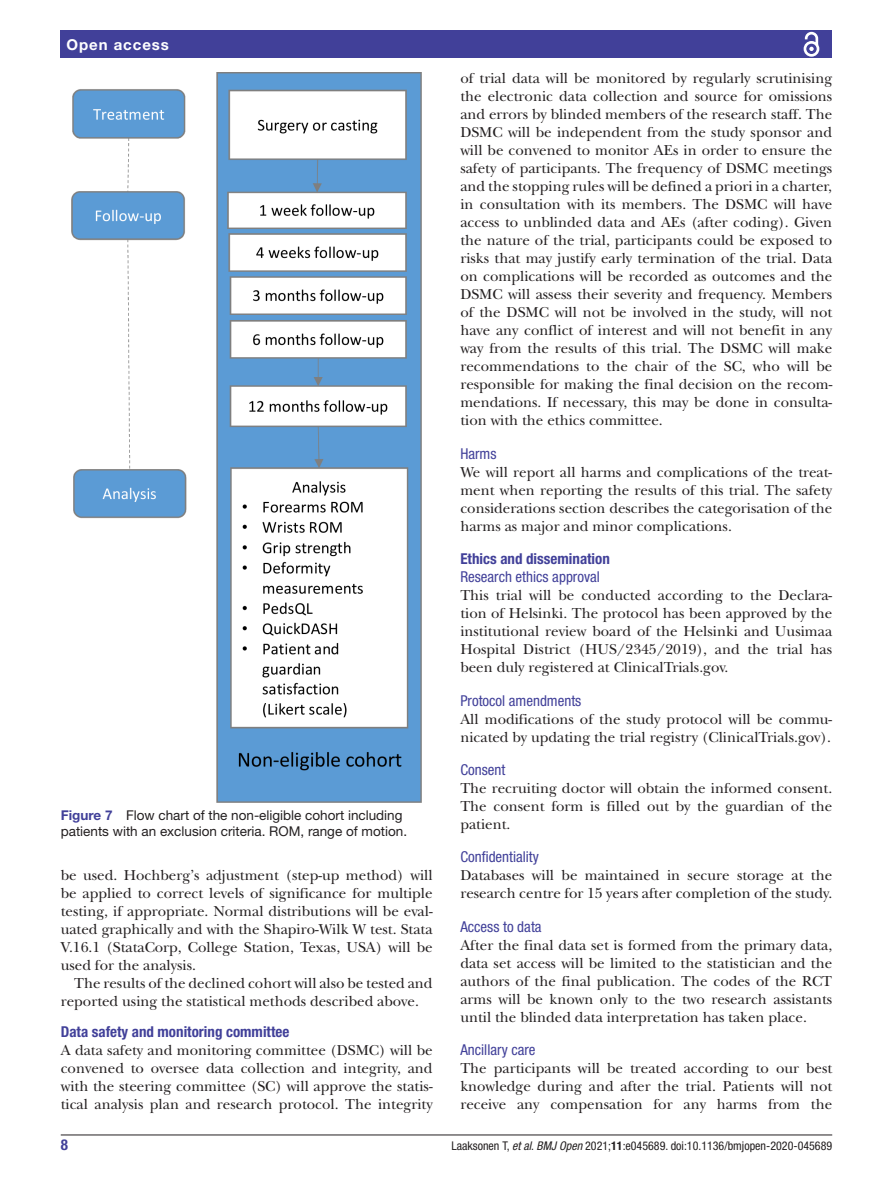
<style>
.page{position:relative;width:893px;height:1191px;background:#fff}
.page>*{position:absolute;margin:0;border:0;box-sizing:border-box;transform-origin:0 0}
.t1{font:15px/18px "New Baskerville";color:#231f20;text-align:justify}
.t2{font:condensed 15px "Helvetica Neue LT Std";color:#414099}
.t3{font:700 condensed 15px "Helvetica Neue LT Std";color:#414099}
.t4{font:700 15px "Helvetica Neue LT Std";letter-spacing:.065em;color:#fff}
.t5{font:13.5px/16.2px "Helvetica Neue LT Std";color:#231f20}
.t6{font:condensed 12px "Helvetica Neue LT Std";color:#231f20}
.s1{font-weight:700;color:#414099}
.s2{font-style:italic}
.s3{font-weight:700}
</style>
<div class="page">
<hr style="left:61px;top:1134px;width:771px;height:1px;background:#231f20">
<div style="left:61px;top:31px;width:771px;height:27px;background:#414099"></div>
<svg style="left:803px;top:31px;width:17px;height:26px"></svg>
<img style="left:72px;top:73px;width:350px;height:729px">
<p class="t4" style="left:66px;top:35px;width:104px">Open access</p>
<p class="t5" style="left:61px;top:806px;width:348px"><span class="s1">Figure 7</span> Flow chart of the non-eligible cohort including patients with an exclusion criteria. ROM, range of motion.</p>
<p class="t1" style="left:61px;top:866px;width:373px">be used. Hochberg’s adjustment (step-up method) will be applied to correct levels of significance for multiple testing, if appropriate. Normal distributions will be eval&shy;uated graphically and with the Shapiro-Wilk W test. Stata V.16.1 (StataCorp, College Station, Texas, USA) will be used for the analysis.</p>
<p class="t1" style="left:61px;top:974px;width:373px;text-indent:14px">The results of the declined cohort will also be tested and reported using the statistical methods described above.</p>
<p class="t3" style="left:61px;top:1023px;width:230px">Data safety and monitoring committee</p>
<p class="t1" style="left:61px;top:1041px;width:373px">A data safety and monitoring committee (DSMC) will be convened to oversee data collection and integrity, and with the steering committee (SC) will approve the statis&shy;tical analysis plan and research protocol. The integrity</p>
<p class="t1" style="left:460px;top:69px;width:373px">of trial data will be monitored by regularly scrutinising the electronic data collection and source for omissions and errors by blinded members of the research staff. The DSMC will be independent from the study sponsor and will be convened to monitor AEs in order to ensure the safety of participants. The frequency of DSMC meetings and the stopping rules will be defined a priori in a charter, in consultation with its members. The DSMC will have access to unblinded data and AEs (after coding). Given the nature of the trial, participants could be exposed to risks that may justify early termination of the trial. Data on complications will be recorded as outcomes and the DSMC will assess their severity and frequency. Members of the DSMC will not be involved in the study, will not have any conflict of interest and will not benefit in any way from the results of this trial. The DSMC will make recommendations to the chair of the SC, who will be responsible for making the final decision on the recom&shy;mendations. If necessary, this may be done in consulta&shy;tion with the ethics committee.</p>
<p class="t2" style="left:460px;top:444px;width:38px">Harms</p>
<p class="t1" style="left:460px;top:463px;width:373px">We will report all harms and complications of the treat&shy;ment when reporting the results of this trial. The safety considerations section describes the categorisation of the harms as major and minor complications.</p>
<p class="t3" style="left:460px;top:549px;width:151px">Ethics and dissemination</p>
<p class="t2" style="left:460px;top:568px;width:141px">Research ethics approval</p>
<p class="t1" style="left:460px;top:586px;width:373px">This trial will be conducted according to the Declara&shy;tion of Helsinki. The protocol has been approved by the institutional review board of the Helsinki and Uusimaa Hospital District (HUS/2345/2019), and the trial has been duly registered at ClinicalTrials.gov.</p>
<p class="t2" style="left:460px;top:691px;width:123px">Protocol amendments</p>
<p class="t1" style="left:460px;top:709px;width:373px">All modifications of the study protocol will be commu&shy;nicated by updating the trial registry (ClinicalTrials.gov).</p>
<p class="t2" style="left:460px;top:761px;width:46px">Consent</p>
<p class="t1" style="left:460px;top:779px;width:373px">The recruiting doctor will obtain the informed consent.<br>The consent form is filled out by the guardian of the patient.</p>
<p class="t2" style="left:460px;top:848px;width:80px">Confidentiality</p>
<p class="t1" style="left:460px;top:866px;width:373px">Databases will be maintained in secure storage at the research centre for 15 years after completion of the study.</p>
<p class="t2" style="left:460px;top:918px;width:83px">Access to data</p>
<p class="t1" style="left:460px;top:936px;width:373px">After the final data set is formed from the primary data, data set access will be limited to the statistician and the authors of the final publication. The codes of the RCT arms will be known only to the two research assistants until the blinded data interpretation has taken place.</p>
<p class="t2" style="left:460px;top:1041px;width:77px">Ancillary care</p>
<p class="t1" style="left:460px;top:1059px;width:373px">The participants will be treated according to our best knowledge during and after the trial. Patients will not receive any compensation for any harms from the</p>
<p class="t3" style="left:61px;top:1135px;width:9px">8</p>
<p class="t6" style="left:451px;top:1138px;width:382px">Laaksonen T, <span class="s2">et al</span>. <span class="s2">BMJ Open</span> 2021;<span class="s3">11</span>:e045689. doi:10.1136/bmjopen-2020-045689</p>
</div>
